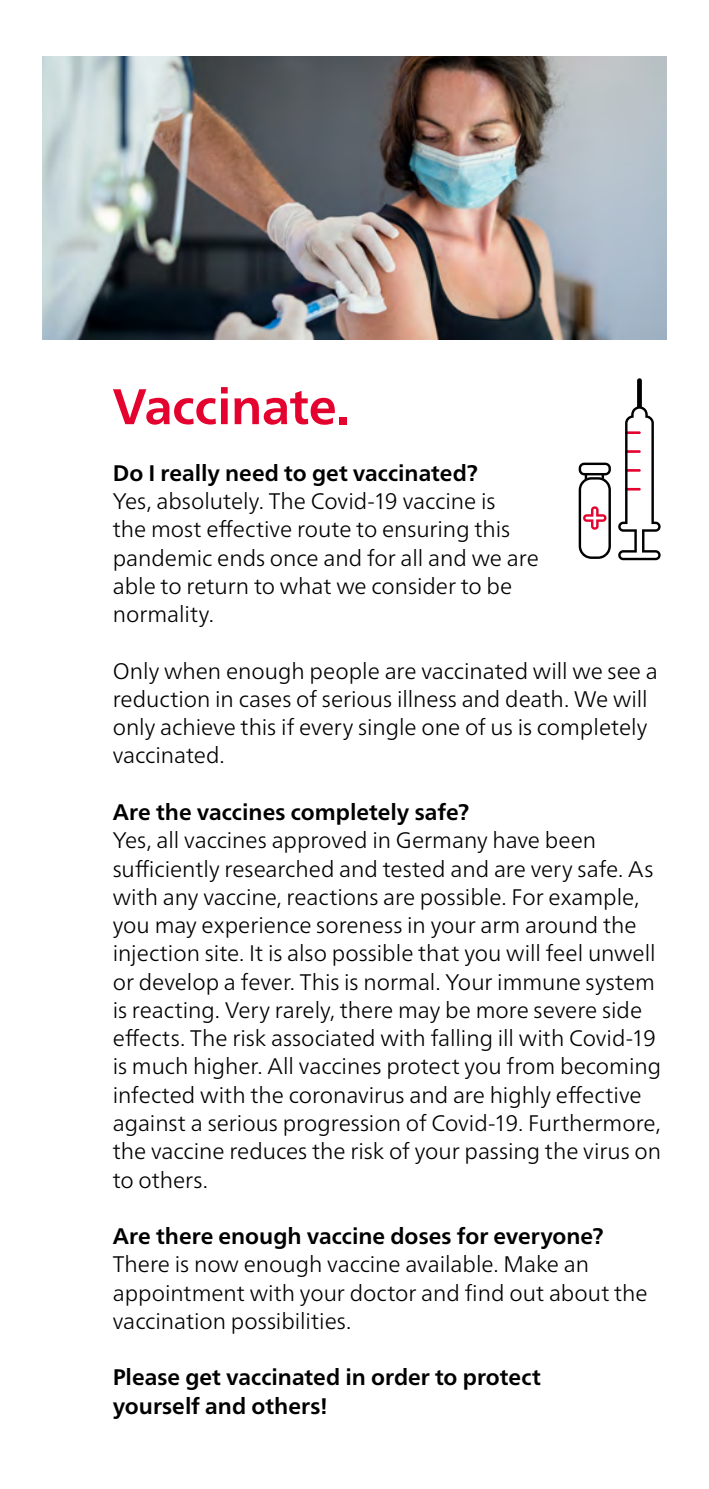
<style>
.page{position:relative;width:709px;height:1489px;background:#fff}
.page>*{position:absolute;margin:0;border:0;box-sizing:border-box;transform-origin:0 0}
.t1{font:700 50px "Neue Frutiger World";letter-spacing:-.01em;color:#e4032e}
.t2{font:300 22.5px/28.2px "Neue Frutiger World";letter-spacing:-.005em;color:#000}
.t3{font:700 22.5px/28.2px "Neue Frutiger World";color:#000}
</style>
<div class="page">
<img style="left:43px;top:57px;width:623px;height:282px">
<svg style="left:618px;top:378px;width:42px;height:182px"></svg>
<svg style="left:578px;top:462px;width:33px;height:97px"></svg>
<h1 class="t1" style="left:113px;top:362px;width:239px">Vaccinate.</h1>
<p class="t3" style="left:113px;top:458px;width:367px">Do I really need to get vaccinated?</p>
<p class="t2" style="left:113px;top:487px;width:427px">Yes, absolutely. The Covid-19 vaccine is<br>the most effective route to ensuring this pandemic ends once and for all and we are able to return to what we consider to be normality.</p>
<p class="t2" style="left:113px;top:656px;width:546px">Only when enough people are vaccinated will we see a reduction in cases of serious illness and death. We will only achieve this if every single one of us is completely vaccinated.</p>
<p class="t3" style="left:113px;top:797px;width:358px">Are the vaccines completely safe?</p>
<p class="t2" style="left:113px;top:826px;width:550px">Yes, all vaccines approved in Germany have been sufficiently researched and tested and are very safe. As with any vaccine, reactions are possible. For example, you may experience soreness in your arm around the injection site. It is also possible that you will feel unwell or develop a fever. This is normal. Your immune system is reacting. Very rarely, there may be more severe side effects. The risk associated with falling ill with Covid-19 is much higher. All vaccines protect you from becoming infected with the coronavirus and are highly effective against a serious progression of Covid-19. Furthermore, the vaccine reduces the risk of your passing the virus on to others.</p>
<p class="t3" style="left:113px;top:1221px;width:492px">Are there enough vaccine doses for everyone?</p>
<p class="t2" style="left:113px;top:1250px;width:536px">There is now enough vaccine available. Make an appointment with your doctor and find out about the vaccination possibilities.</p>
<p class="t3" style="left:113px;top:1362px;width:429px">Please get vaccinated in order to protect yourself and others!</p>
</div>
